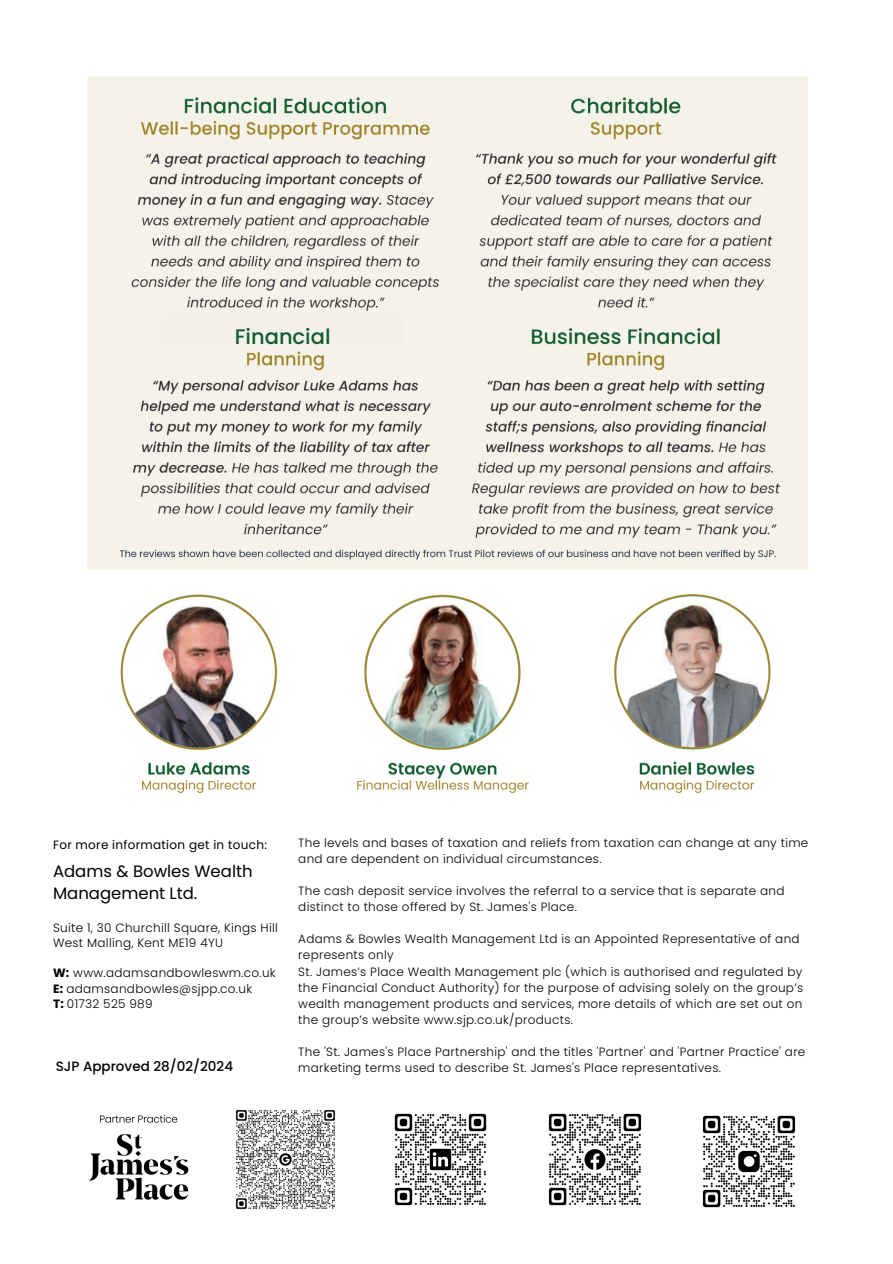
<style>
.page{position:relative;width:893px;height:1264px;background:#fff}
.page>*{position:absolute;margin:0;border:0;box-sizing:border-box;transform-origin:0 0}
.t1{font:500 21px "Poppins";color:#0f5d31}
.t2{font:16.5px/22.5px "Poppins";color:#000}
.t3{font:500 13.5px "Poppins";color:#000}
.t4{font:300 12px/16px "Poppins";letter-spacing:.025em;color:#000}
.t5{font:12px "Poppins";letter-spacing:.025em;color:#000}
.s1{font-weight:700}
</style>
<div class="page">
<img style="left:87px;top:77px;width:721px;height:716px">
<img style="left:89px;top:1115px;width:100px;height:85px">
<img style="left:394px;top:1113px;width:93px;height:93px">
<img style="left:702px;top:1115px;width:94px;height:93px">
<img style="left:236px;top:1110px;width:99px;height:99px">
<img style="left:548px;top:1113px;width:94px;height:93px">
<div style="left:162px;top:313px;width:241px;height:33px;background:#f2f0e7"></div>
<p class="t1" style="left:235px;top:321px;width:97px">Financial</p>
<p class="t5" style="left:53px;top:836px;width:215px">For more information get in touch:</p>
<p class="t2" style="left:53px;top:859px;width:201px">Adams &amp; Bowles Wealth<br>Management Ltd.</p>
<p class="t4" style="left:53px;top:920px;width:226px;line-height:15px">Suite 1, 30 Churchill Square, Kings Hill<br>West Malling, Kent ME19 4YU</p>
<p class="t4" style="left:53px;top:965px;width:224px"><span class="s1">W:</span> www.adamsandbowleswm.co.uk</p>
<h3 class="t4" style="left:53px;top:980px;width:201px"><span class="s1">E:</span> adamsandbowles@sjpp.co.uk</h3>
<p class="t4" style="left:53px;top:995px;width:101px"><span class="s1">T:</span> 01732 525 989</p>
<p class="t3" style="left:56px;top:1057px;width:179px">SJP Approved 28/02/2024</p>
<p class="t4" style="left:298px;top:835px;width:511px">The levels and bases of taxation and reliefs from taxation can change at any time and are dependent on individual circumstances.</p>
<p class="t4" style="left:298px;top:883px;width:488px">The cash deposit service involves the referral to a service that is separate and distinct to those offered by St. James's Place.</p>
<h2 class="t4" style="left:298px;top:931px;width:503px">Adams &amp; Bowles Wealth Management Ltd is an Appointed Representative of and represents only</h2>
<p class="t4" style="left:298px;top:963px;width:506px;text-align:justify">St. James’s Place Wealth Management plc (which is authorised and regulated by the Financial Conduct Authority) for the purpose of advising solely on the group’s wealth management products and services, more details of which are set out on the group’s website www.sjp.co.uk/products.</p>
<p class="t4" style="left:298px;top:1043px;width:508px">The 'St. James's Place Partnership' and the titles 'Partner' and 'Partner Practice' are marketing terms used to describe St. James's Place representatives.</p>
</div>
